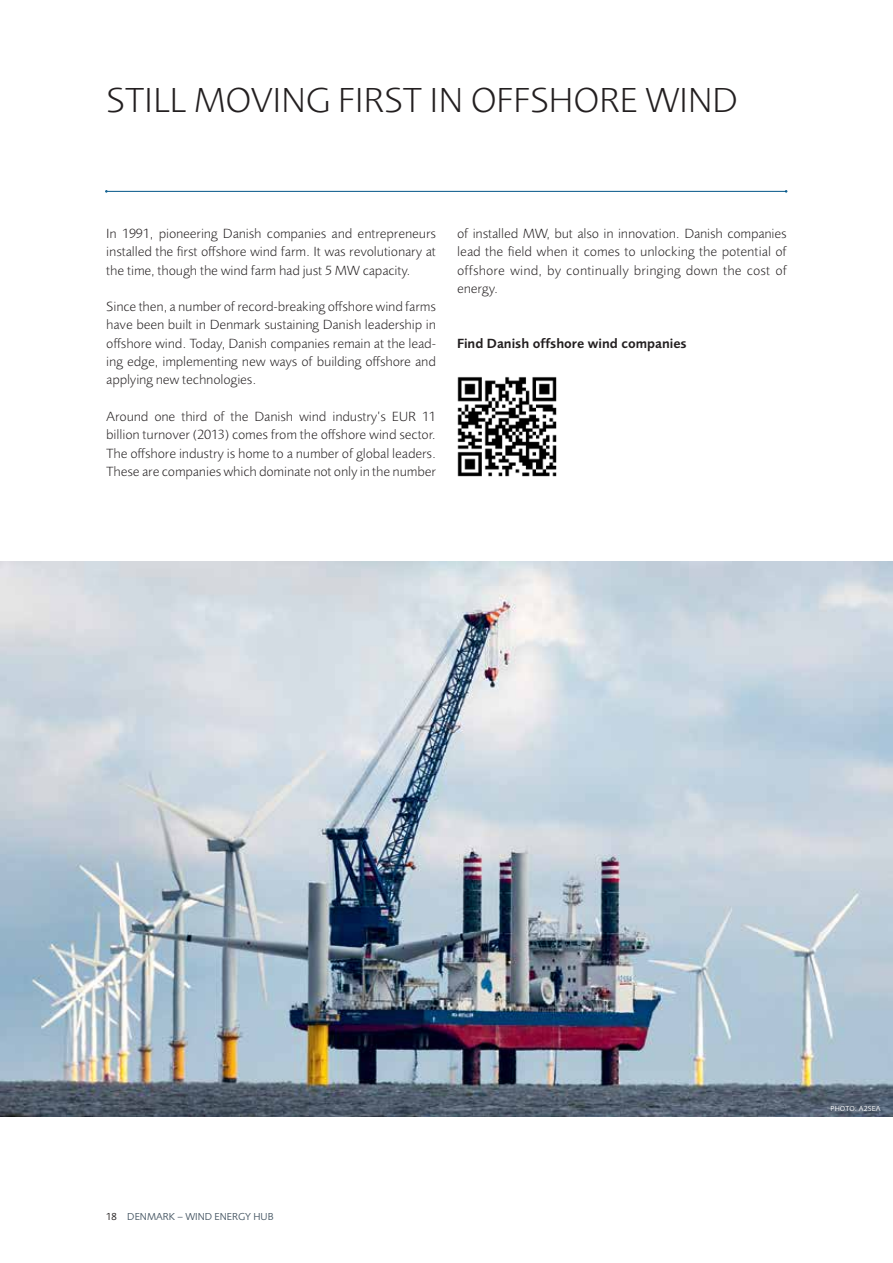
<style>
.page{position:relative;width:893px;height:1263px;background:#fff}
.page>*{position:absolute;margin:0;border:0;box-sizing:border-box;transform-origin:0 0}
.t1{font:300 36px "Foundry Sans";color:#231f20}
.t2{font:300 13.8px/18.3px "Foundry Sans";color:#231f20;text-align:justify}
.t3{font:600 13.8px "Foundry Sans";color:#231f20}
.t4{font:10.5px "Foundry Sans";color:#485865}
.t5{font:7.5px "Foundry Sans";letter-spacing:.02em;color:#fff}
.s1{color:#231f20}
</style>
<div class="page">
<hr style="left:107px;top:191px;width:678px;height:1px;background:#058">
<img style="left:457px;top:376px;width:100px;height:101px">
<img style="left:0;top:562px;width:893px;height:554px">
<h1 class="t1" style="left:106px;top:81px;width:633px">STILL MOVING FIRST IN OFFSHORE WIND</h1>
<p class="t2" style="left:106px;top:224px;width:331px">In 1991, pioneering Danish companies and entrepreneurs installed the first offshore wind farm. It was revolutionary at the time, though the wind farm had just 5 MW capacity.</p>
<p class="t2" style="left:106px;top:298px;width:331px">Since then, a number of record-breaking offshore wind farms have been built in Denmark sustaining Danish leadership in offshore wind. Today, Danish companies remain at the lead&shy;ing edge, implementing new ways of building offshore and applying new technologies.</p>
<p class="t2" style="left:106px;top:407px;width:331px">Around one third of the Danish wind industry’s EUR 11 billion turnover (2013) comes from the offshore wind sector.<br>The offshore industry is home to a number of global leaders.<br>These are companies which dominate not only in the number</p>
<p class="t2" style="left:457px;top:224px;width:331px">of installed MW, but also in innovation. Danish companies lead the field when it comes to unlocking the potential of offshore wind, by continually bringing down the cost of energy.</p>
<p class="t3" style="left:457px;top:335px;width:231px">Find Danish offshore wind companies</p>
<p class="t4" style="left:106px;top:1211px;width:169px"><span class="s1">18</span> DENMARK – WIND ENERGY HUB</p>
<p class="t5" style="left:831px;top:1105px;width:51px">PHOTO: A2SEA</p>
</div>
